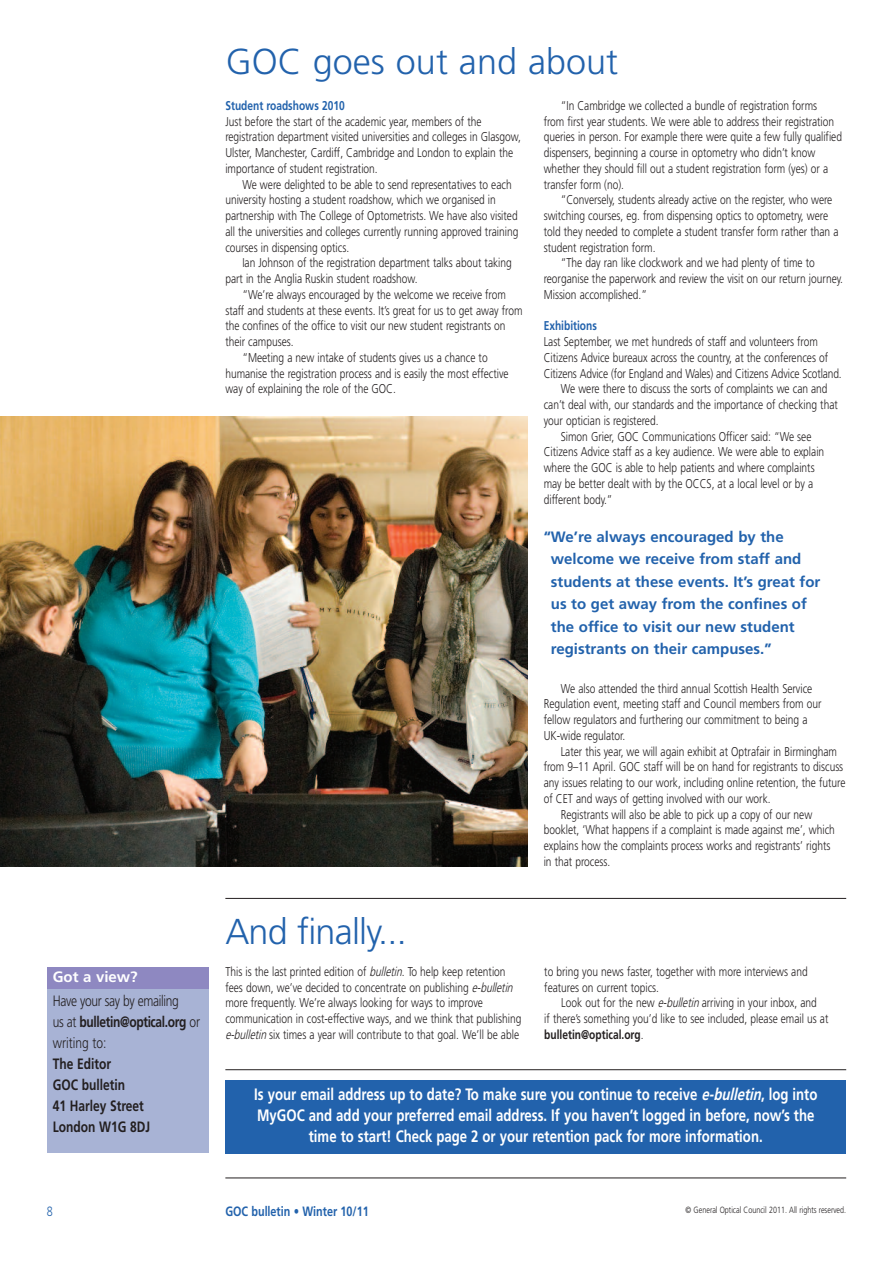
<style>
.page{position:relative;width:893px;height:1263px;background:#fff}
.page>*{position:absolute;margin:0;border:0;box-sizing:border-box;transform-origin:0 0}
.t1{font:300 36px "Frutiger";color:#2262ac}
.t2{font:300 36px "Frutiger";letter-spacing:-.02em;color:#2262ac}
.t3{font:700 condensed 16.5px/21px "Frutiger";color:#fff;text-align:center}
.t4{font:700 15px/22.5px "Frutiger";color:#2262ac}
.t5{font:300 condensed 15px/21px "Frutiger";letter-spacing:-.02em;color:#231f20}
.t6{font:700 condensed 15px/21px "Frutiger";color:#231f20}
.t7{font:700 15px "Frutiger";color:#fff}
.t8{font:700 condensed 13.5px "Frutiger";color:#2262ac}
.t9{font:300 condensed 13.5px "Frutiger";color:#2262ac}
.t10{font:300 condensed 12.75px/15.8px "Frutiger";color:#231f20}
.t11{font:700 condensed 12.75px "Frutiger";color:#2262ac}
.t12{font:300 condensed 9px "Frutiger";color:#231f20}
.s1{font-weight:700}
.s2{font-style:italic}
</style>
<div class="page">
<img style="left:0;top:417px;width:528px;height:449px">
<hr style="left:225px;top:1069px;width:621px;height:1px;background:#231f20">
<hr style="left:225px;top:1178px;width:621px;height:1px;background:#231f20">
<hr style="left:225px;top:898px;width:621px;height:1px;background:#231f20">
<div style="left:47px;top:967px;width:161px;height:186px;background:#a8b3d5"></div>
<div style="left:47px;top:967px;width:161px;height:22px;background:#8e88c1"></div>
<div style="left:225px;top:1080px;width:621px;height:73px;background:#2262ac"></div>
<h1 class="t1" style="left:226px;top:47px;width:394px">GOC goes out and about</h1>
<p class="t7" style="left:53px;top:971px;width:87px">Got a view?</p>
<p class="t5" style="left:53px;top:990px;width:149px">Have your say by emailing<br>us at <span class="s1">bulletin@optical.org</span> or writing to:</p>
<p class="t6" style="left:53px;top:1053px;width:99px">The Editor<br>GOC bulletin<br>41 Harley Street<br>London W1G 8DJ</p>
<p class="t11" style="left:225px;top:98px;width:121px">Student roadshows 2010</p>
<p class="t10" style="left:225px;top:113px;width:297px">Just before the start of the academic year, members of the registration department visited universities and colleges in Glasgow, Ulster, Manchester, Cardiff, Cambridge and London to explain the importance of student registration.</p>
<p class="t10" style="left:225px;top:176px;width:295px;text-indent:17px">We were delighted to be able to send representatives to each university hosting a student roadshow, which we organised in partnership with The College of Optometrists. We have also visited all the universities and colleges currently running approved training courses in dispensing optics.</p>
<p class="t10" style="left:225px;top:255px;width:288px;text-indent:17px">Ian Johnson of the registration department talks about taking part in the Anglia Ruskin student roadshow.</p>
<p class="t10" style="left:242px;top:287px;width:265px">“We’re always encouraged by the welcome we receive from</p>
<p class="t10" style="left:225px;top:302px;width:299px">staff and students at these events. It’s great for us to get away from</p>
<p class="t10" style="left:225px;top:318px;width:282px">the confines of the office to visit our new student registrants on</p>
<p class="t10" style="left:225px;top:334px;width:70px">their campuses.</p>
<p class="t10" style="left:242px;top:350px;width:247px">“Meeting a new intake of students gives us a chance to</p>
<p class="t10" style="left:225px;top:365px;width:285px">humanise the registration process and is easily the most effective</p>
<p class="t10" style="left:225px;top:381px;width:172px">way of explaining the role of the GOC.</p>
<h1 class="t2" style="left:225px;top:917px;width:183px">And finally...</h1>
<p class="t10" style="left:544px;top:98px;width:300px;text-indent:17px">“In Cambridge we collected a bundle of registration forms<br>from first year students. We were able to address their registration queries in person. For example there were quite a few fully qualified dispensers, beginning a course in optometry who didn’t know whether they should fill out a student registration form (yes) or a transfer form (no).</p>
<p class="t10" style="left:561px;top:192px;width:273px">“Conversely, students already active on the register, who were</p>
<p class="t10" style="left:544px;top:208px;width:286px">switching courses, eg. from dispensing optics to optometry, were</p>
<p class="t10" style="left:544px;top:224px;width:296px">told they needed to complete a student transfer form rather than a</p>
<p class="t10" style="left:544px;top:239px;width:113px">student registration form.</p>
<p class="t10" style="left:561px;top:255px;width:256px">“The day ran like clockwork and we had plenty of time to</p>
<p class="t10" style="left:544px;top:271px;width:301px">reorganise the paperwork and review the visit on our return journey.</p>
<p class="t10" style="left:544px;top:287px;width:105px">Mission accomplished.”</p>
<p class="t11" style="left:544px;top:319px;width:55px">Exhibitions</p>
<p class="t10" style="left:544px;top:334px;width:276px">Last September, we met hundreds of staff and volunteers from</p>
<p class="t10" style="left:544px;top:350px;width:286px">Citizens Advice bureaux across the country, at the conferences of</p>
<p class="t10" style="left:544px;top:365px;width:300px">Citizens Advice (for England and Wales) and Citizens Advice Scotland.</p>
<p class="t10" style="left:561px;top:381px;width:268px">We were there to discuss the sorts of complaints we can and</p>
<p class="t10" style="left:544px;top:397px;width:296px">can’t deal with, our standards and the importance of checking that</p>
<p class="t10" style="left:544px;top:413px;width:116px">your optician is registered.</p>
<p class="t10" style="left:561px;top:428px;width:252px">Simon Grier, GOC Communications Officer said: “We see</p>
<p class="t10" style="left:544px;top:444px;width:282px">Citizens Advice staff as a key audience. We were able to explain</p>
<p class="t10" style="left:544px;top:460px;width:272px">where the GOC is able to help patients and where complaints</p>
<p class="t10" style="left:544px;top:476px;width:271px">may be better dealt with by the OCCS, at a local level or by a</p>
<p class="t10" style="left:544px;top:491px;width:70px">different body.”</p>
<p class="t4" style="left:551px;top:526px;width:271px;text-indent:-7px">“We’re always encouraged by the welcome we receive from staff and students at these events. It’s great for us to get away from the confines of the office to visit our new student registrants on their campuses.”</p>
<p class="t10" style="left:544px;top:680px;width:279px;text-indent:17px">We also attended the third annual Scottish Health Service Regulation event, meeting staff and Council members from our fellow regulators and furthering our commitment to being a UK-wide regulator.</p>
<p class="t10" style="left:561px;top:743px;width:278px">Later this year, we will again exhibit at Optrafair in Birmingham</p>
<p class="t10" style="left:544px;top:759px;width:301px">from 9–11 April. GOC staff will be on hand for registrants to discuss</p>
<p class="t10" style="left:544px;top:775px;width:303px">any issues relating to our work, including online retention, the future</p>
<p class="t10" style="left:544px;top:791px;width:228px">of CET and ways of getting involved with our work.</p>
<p class="t10" style="left:561px;top:806px;width:253px">Registrants will also be able to pick up a copy of our new</p>
<p class="t10" style="left:544px;top:822px;width:293px">booklet, ‘What happens if a complaint is made against me’, which</p>
<p class="t10" style="left:544px;top:838px;width:288px">explains how the complaints process works and registrants’ rights</p>
<p class="t10" style="left:544px;top:854px;width:68px">in that process.</p>
<p class="t10" style="left:225px;top:963px;width:298px">This is the last printed edition of <span class="s2">bulletin</span>. To help keep retention fees down, we’ve decided to concentrate on publishing <span class="s2">e-bulletin </span>more frequently. We’re always looking for ways to improve communication in cost-effective ways, and we think that publishing <span class="s2">e-bulletin</span>six times a year will contribute to that goal. We’ll be able</p>
<p class="t10" style="left:544px;top:963px;width:265px">to bring you news faster, together with more interviews and features on current topics.</p>
<p class="t10" style="left:544px;top:995px;width:286px;text-indent:17px">Look out for the new <span class="s2">e-bulletin</span>arriving in your inbox, and<br>if there’s something you’d like to see included, please email us at <span class="s1">bulletin@optical.org</span>.</p>
<p class="t3" style="left:254px;top:1084px;width:565px">Is your email address up to date? To make sure you continue to receive <span class="s2">e-bulletin</span>, log into<br>MyGOC and add your preferred email address. If you haven’t logged in before, now’s the time to start! Check page 2 or your retention pack for more information.</p>
<p class="t9" style="left:47px;top:1203px;width:8px">8</p>
<p class="t8" style="left:225px;top:1203px;width:145px">GOC bulletin • Winter 10/11</p>
<p class="t12" style="left:686px;top:1204px;width:162px">© General Optical Council 2011. All rights reserved.</p>
</div>
